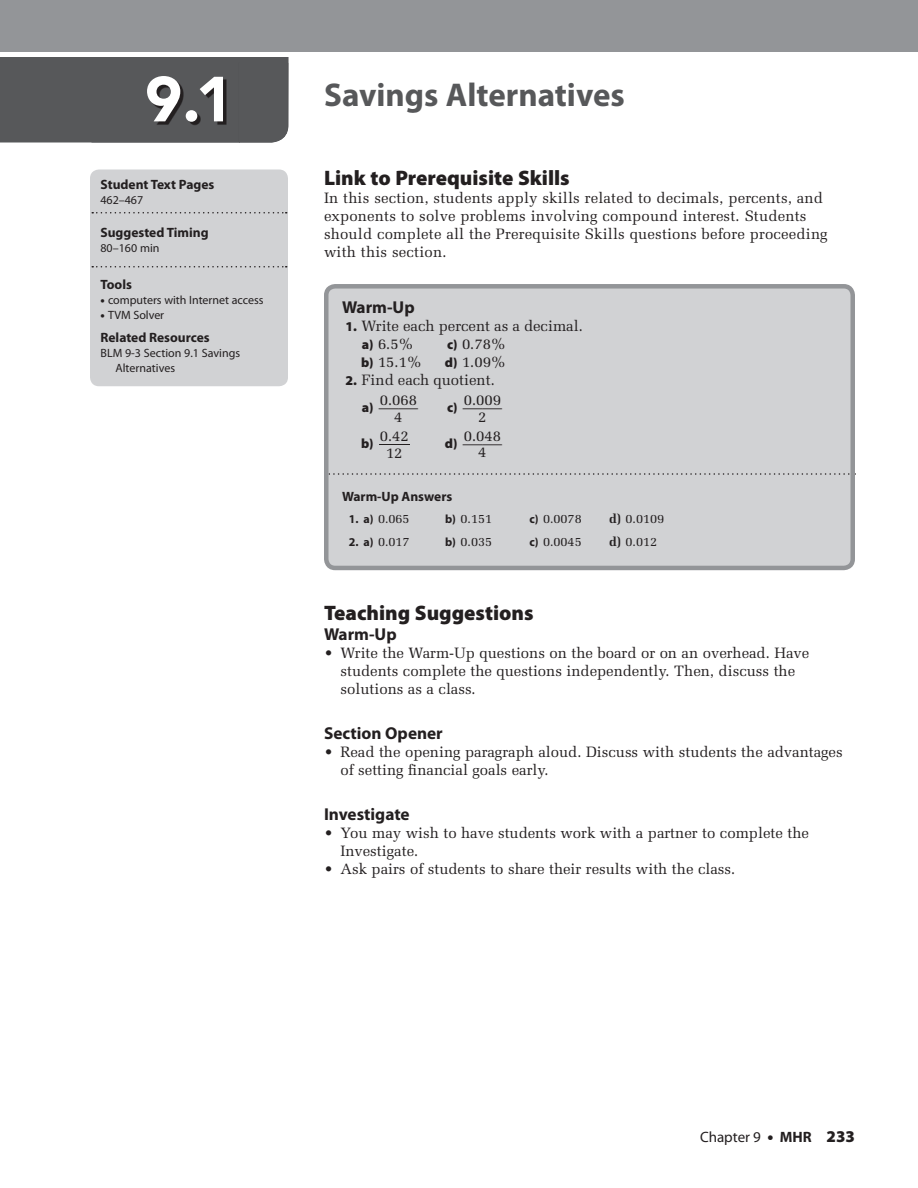
<style>
.page{position:relative;width:918px;height:1188px;background:#fff}
.page>*{position:absolute;margin:0;border:0;box-sizing:border-box;transform-origin:0 0}
.t1{font:900 63px "Avenir";color:#fff}
.t2{font:700 33px "Myriad Pro";color:#57585a}
.t3{font:900 21px "Myriad Pro";color:#231f20}
.t4{font:700 17.25px "Myriad Pro";color:#231f20}
.t5{font:15px/18px "Melior";letter-spacing:-.005em;color:#231f20}
.t6{font:15px "Myriad";color:#231f20}
.t7{font:700 13.5px "Myriad Pro";color:#231f20}
.t8{font:900 13.5px "Myriad Pro";color:#231f20}
.t9{font:12.75px "Melior";letter-spacing:-.005em;color:#231f20}
.t10{font:12px/15px "Myriad Pro";letter-spacing:-.005em;color:#231f20}
.s1{font-weight:900}
.s2{font-family:"Myriad Pro";font-weight:900;font-size:13.5px}
.s3{font-size:22.5px}
.s4{font-family:"Myriad Pro";font-weight:700;font-size:12px}
.s5{font-weight:700}
.s6{font-family:"Myriad Pro";font-weight:900;font-size:16.5px}
</style>
<div class="page">
<div style="left:0;top:0;width:918px;height:52px;background:#939598"></div>
<div style="left:90px;top:170px;width:198px;height:216px;background:#d1d2d4;border-radius:9px"></div>
<svg style="left:92px;top:212px;width:195px;height:2px"></svg>
<svg style="left:92px;top:266px;width:195px;height:2px"></svg>
<div style="left:326px;top:286px;width:527px;height:282px;background:#d1d2d4;border-radius:9px"></div>
<svg style="left:329px;top:473px;width:521px;height:2px"></svg>
<div style="left:324px;top:284px;width:531px;height:286px;border:4px solid #939598;border-radius:9px"></div>
<svg style="left:0;top:57px;width:289px;height:86px;background:#555557"></svg>
<h1 class="t1" style="left:145px;top:61px;width:90px">9.1</h1>
<h2 class="t2" style="left:324px;top:73px;width:302px">Savings Alternatives</h2>
<p class="t7" style="left:100px;top:175px;width:115px">Student Text Pages</p>
<p class="t10" style="left:100px;top:192px;width:44px">462–467</p>
<p class="t7" style="left:100px;top:223px;width:110px">Suggested Timing</p>
<p class="t10" style="left:100px;top:240px;width:61px">80–160 min</p>
<p class="t7" style="left:100px;top:276px;width:33px">Tools</p>
<p class="t10" style="left:100px;top:292px;width:165px"><span class="s1">•</span> computers with Internet access</p>
<p class="t10" style="left:100px;top:307px;width:65px"><span class="s1">•</span> TVM Solver</p>
<p class="t7" style="left:100px;top:328px;width:111px">Related Resources</p>
<p class="t10" style="left:116px;top:345px;width:126px;text-indent:-15px">BLM 9-3 Section 9.1 Savings<br>Alternatives</p>
<h3 class="t3" style="left:324px;top:164px;width:247px">Link to Prerequisite Skills</h3>
<p class="t5" style="left:324px;top:189px;width:505px">In this section, students apply skills related to decimals, percents, and exponents to solve problems involving compound interest. Students should complete all the Prerequisite Skills questions before proceeding with this section.</p>
<p class="t4" style="left:342px;top:296px;width:74px">Warm-Up</p>
<p class="t5" style="left:362px;top:317px;width:223px;text-indent:-16px"><span class="s2">1.</span> Write each percent as a decimal. <span class="s2">a)</span> 6.5%</p>
<p class="t5" style="left:447px;top:335px;width:60px"><span class="s2">c)</span> 0.78%</p>
<p class="t5" style="left:361px;top:353px;width:62px"><span class="s2">b)</span> 15.1%</p>
<p class="t5" style="left:445px;top:353px;width:63px"><span class="s2">d)</span> 1.09%</p>
<p class="t5" style="left:346px;top:371px;width:151px"><span class="s2">2.</span> Find each quotient.</p>
<p class="t8" style="left:362px;top:399px;width:58px">a) <sup>__</sup></p>
<p class="t5" style="left:464px;top:392px;width:39px;line-height:16.5px;text-align:center">0.009<br>2</p>
<p class="t5" style="left:380px;top:392px;width:39px;line-height:16.4px;text-align:center">0.068<br>4</p>
<p class="t8" style="left:447px;top:399px;width:57px">c) <sup>__</sup></p>
<p class="t5" style="left:464px;top:428px;width:39px;line-height:16.4px;text-align:center">0.048<br>4</p>
<p class="t5" style="left:386px;top:428px;width:25px;line-height:16.5px;text-indent:-25px"><sub>b)</sub> <span class="s3">_</span>0.42<br>12</p>
<p class="t8" style="left:445px;top:435px;width:59px">d) <sup>__</sup></p>
<p class="t7" style="left:342px;top:488px;width:112px">Warm-Up Answers</p>
<p class="t9" style="left:349px;top:511px;width:62px"><span class="s4">1. a)</span> 0.065</p>
<p class="t9" style="left:445px;top:511px;width:49px"><span class="s4">b)</span> 0.151</p>
<p class="t9" style="left:529px;top:511px;width:54px"><span class="s4">c)</span> 0.0078</p>
<p class="t9" style="left:609px;top:511px;width:57px"><span class="s5">d)</span> 0.0109</p>
<p class="t9" style="left:349px;top:534px;width:62px"><span class="s4">2. a)</span> 0.017</p>
<p class="t9" style="left:445px;top:534px;width:49px"><span class="s4">b)</span> 0.035</p>
<p class="t9" style="left:529px;top:534px;width:54px"><span class="s4">c)</span> 0.0045</p>
<p class="t9" style="left:609px;top:534px;width:50px"><span class="s5">d)</span> 0.012</p>
<h3 class="t3" style="left:324px;top:599px;width:211px">Teaching Suggestions</h3>
<p class="t4" style="left:324px;top:623px;width:74px">Warm-Up</p>
<p class="t5" style="left:340px;top:643px;width:470px;text-indent:-16px">• Write the Warm-Up questions on the board or on an overhead. Have students complete the questions independently. Then, discuss the solutions as a class.</p>
<p class="t4" style="left:324px;top:722px;width:120px">Section Opener</p>
<p class="t5" style="left:340px;top:742px;width:504px;text-indent:-16px">• Read the opening paragraph aloud. Discuss with students the advantages of setting financial goals early.</p>
<p class="t4" style="left:324px;top:803px;width:87px">Investigate</p>
<p class="t5" style="left:340px;top:823px;width:470px;text-indent:-16px">• You may wish to have students work with a partner to complete the<br>Investigate.</p>
<p class="t5" style="left:324px;top:859px;width:413px">• Ask pairs of students to share their results with the class.</p>
<p class="t6" style="left:700px;top:1129px;width:156px">Chapter 9 <span class="s6">•</span> <span class="s5">MHR</span> <span class="s6">233</span></p>
</div>
